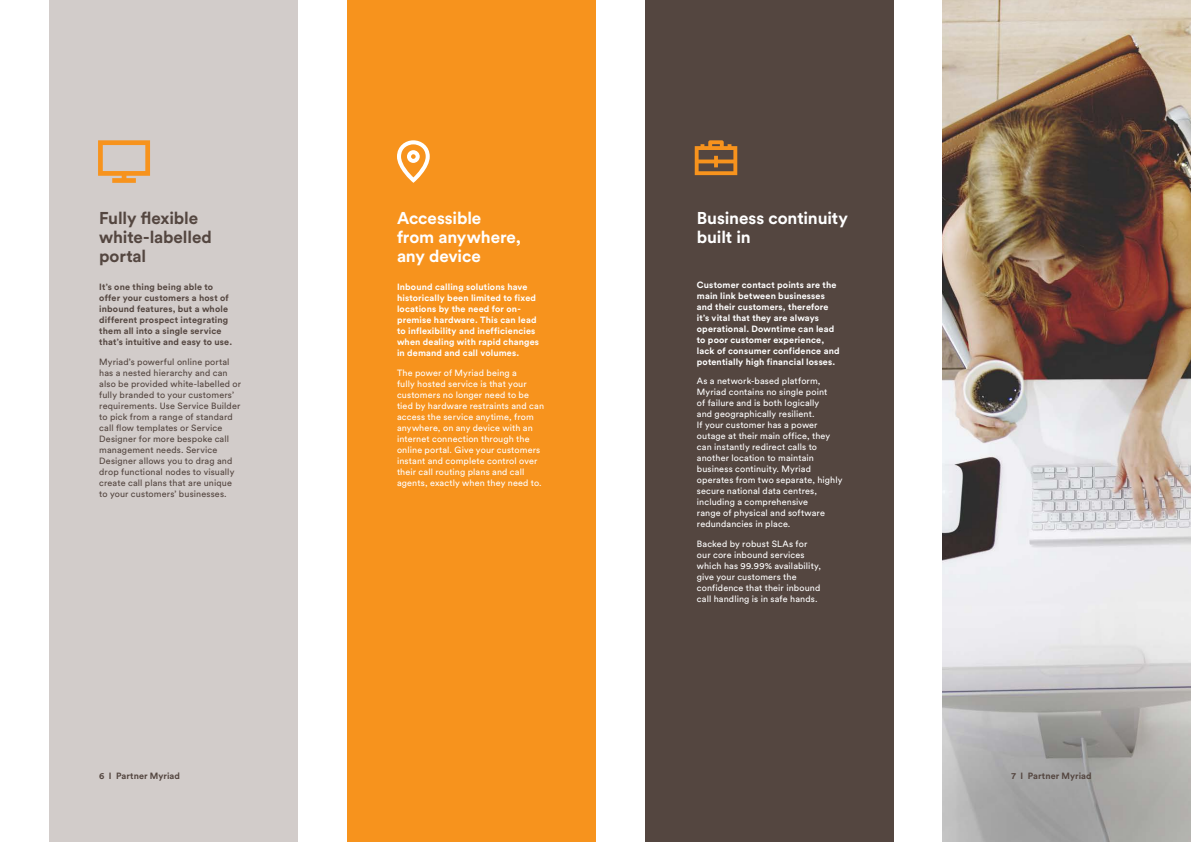
<style>
.page{position:relative;width:1191px;height:842px;background:#fff}
.page>*{position:absolute;margin:0;border:0;box-sizing:border-box;transform-origin:0 0}
.SUBHEADER_-_WHITE{font:700 17px/19px "Circular Std";letter-spacing:-.005em;color:#fff}
.SUBHEADER_-_WARM_GRE{font:700 17px/19px "Circular Std";letter-spacing:-.01em;color:#544640}
.BODY_COPY_-_WHITE{font:9px/11px "Circular Std";letter-spacing:.015em;color:#fff}
.BODY_COPY_-_BOLD_-_W{font:700 9px/11px "Circular Std";letter-spacing:.015em;color:#fff}
.BODY_COPY_-_WARM_GRE{font:9px/11px "Circular Std";letter-spacing:.015em;color:#544640}
.BODY_COPY_-_BOLD_-_W-2{font:700 9px/11px "Circular Std";letter-spacing:.015em;color:#544640}
</style>
<div class="page">
<div style="left:50px;top:0;width:248px;height:842px;background:#d2ccca"></div>
<div style="left:347px;top:0;width:248px;height:842px;background:#f7931d"></div>
<div style="left:645px;top:0;width:248px;height:842px;background:#544640"></div>
<svg style="left:98px;top:140px;width:52px;height:43px"></svg>
<svg style="left:397px;top:140px;width:33px;height:43px"></svg>
<svg style="left:694px;top:140px;width:43px;height:35px"></svg>
<img style="left:943px;top:0;width:248px;height:842px">
<p class="SUBHEADER_-_WARM_GRE" style="left:99px;top:208px;width:114px">Fully flexible white-labelled portal</p>
<p class="BODY_COPY_-_BOLD_-_W-2" style="left:99px;top:281px;width:134px">It’s one thing being able to offer your customers a host of inbound features, but a whole different prospect integrating them all into a single service that’s intuitive and easy to use.</p>
<p class="BODY_COPY_-_WARM_GRE" style="left:99px;top:356px;width:143px">Myriad’s powerful online portal has a nested hierarchy and can also be provided white-labelled or fully branded to your customers’ requirements. Use Service Builder to pick from a range of standard call flow templates or Service<br>Designer for more bespoke call management needs. Service<br>Designer allows you to drag and drop functional nodes to visually create call plans that are unique to your customers’ businesses.</p>
<p class="SUBHEADER_-_WHITE" style="left:397px;top:208px;width:126px">Accessible from anywhere, any device</p>
<p class="BODY_COPY_-_BOLD_-_W" style="left:397px;top:281px;width:144px">Inbound calling solutions have historically been limited to fixed locations by the need for on&shy;premise hardware. This can lead to inflexibility and inefficiencies when dealing with rapid changes in demand and call volumes.</p>
<p class="BODY_COPY_-_WHITE" style="left:397px;top:367px;width:149px">The power of Myriad being a<br>fully hosted service is that your customers no longer need to be tied by hardware restraints and can access the service anytime, from anywhere, on any device with an internet connection through the online portal. Give your customers instant and complete control over their call routing plans and call agents, exactly when they need to.</p>
<p class="SUBHEADER_-_WHITE" style="left:697px;top:208px;width:153px">Business continuity built in</p>
<p class="BODY_COPY_-_BOLD_-_W" style="left:697px;top:279px;width:144px">Customer contact points are the main link between businesses and their customers, therefore it’s vital that they are always operational. Downtime can lead to poor customer experience, lack of consumer confidence and potentially high financial losses.</p>
<p class="BODY_COPY_-_WHITE" style="left:697px;top:376px;width:147px">As a network-based platform,<br>Myriad contains no single point<br>of failure and is both logically<br>and geographically resilient.<br>If your customer has a power outage at their main office, they can instantly redirect calls to another location to maintain business continuity. Myriad operates from two separate, highly secure national data centres, including a comprehensive<br>range of physical and software redundancies in place.</p>
<p class="BODY_COPY_-_WHITE" style="left:697px;top:538px;width:126px">Backed by robust SLAs for our core inbound services which has 99.99% availability, give your customers the confidence that their inbound call handling is in safe hands.</p>
<p class="BODY_COPY_-_BOLD_-_W-2" style="left:99px;top:770px;width:82px">6 I Partner Myriad</p>
<p class="BODY_COPY_-_BOLD_-_W-2" style="left:1011px;top:770px;width:82px">7 I Partner Myriad</p>
</div>
